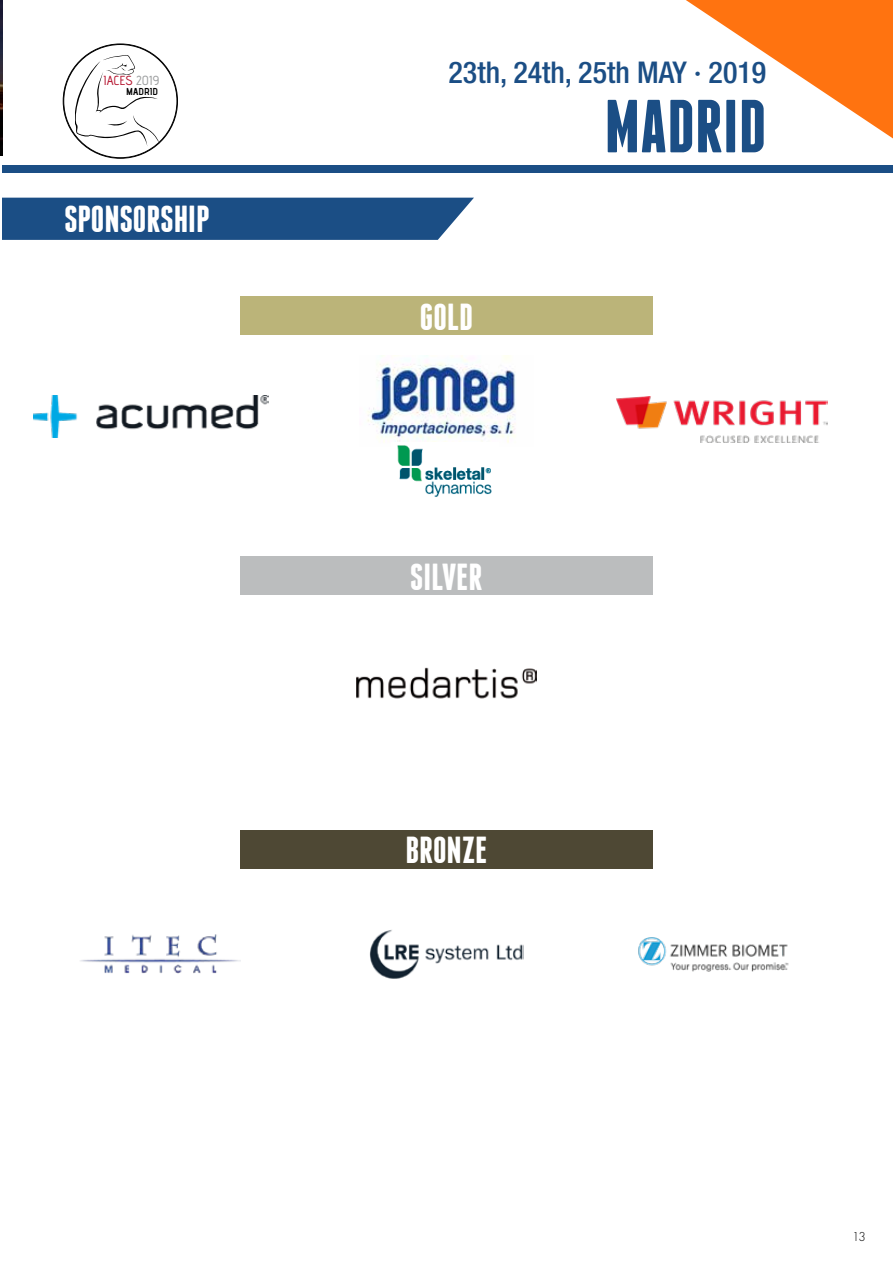
<style>
.page{position:relative;width:893px;height:1263px;background:#fff}
.page>*{position:absolute;margin:0;border:0;box-sizing:border-box;transform-origin:0 0}
.t1{font:700 75px "Franchise";color:#1b4e85}
.t2{font:700 37.5px "Franchise";color:#fff}
.t3{font:500 condensed 30px "Helvetica Neue LT Com";color:#1b4e85}
.t4{font:300 13.5px "Futura T";color:#000}
.t5{font:13.2px "adventpro Bd 1";color:#b61832}
.t6{font:10.05px "adventpro Bd 3";color:#000}
.s1{color:#9c9e9f}
</style>
<div class="page">
<img style="left:0;top:0;width:2px;height:155px">
<svg style="left:75px;top:55px;width:85px;height:92px"></svg>
<svg style="left:686px;top:0;width:207px;height:139px"></svg>
<div style="left:2px;top:165px;width:891px;height:8px;background:#1b4e85"></div>
<div style="left:2px;top:198px;width:472px;height:42px;background:#1b4e85"></div>
<div style="left:240px;top:296px;width:413px;height:39px;background:#bbb479"></div>
<div style="left:240px;top:557px;width:413px;height:38px;background:#bbbdbe"></div>
<div style="left:240px;top:830px;width:413px;height:38px;background:#4e4834"></div>
<img style="left:638px;top:937px;width:151px;height:34px">
<img style="left:616px;top:397px;width:212px;height:45px">
<img style="left:356px;top:667px;width:181px;height:32px">
<img style="left:80px;top:934px;width:160px;height:40px">
<img style="left:34px;top:395px;width:234px;height:42px">
<img style="left:370px;top:930px;width:153px;height:49px">
<img style="left:367px;top:356px;width:149px;height:87px">
<img style="left:391px;top:442px;width:108px;height:55px">
<p class="t5" style="left:103px;top:73px;width:58px">IACES <span class="s1">2019</span></p>
<p class="t6" style="left:126px;top:86px;width:33px">MADRID</p>
<p class="t2" style="left:64px;top:201px;width:146px">SPONSORSHIP</p>
<p class="t3" style="left:448px;top:55px;width:319px">23th, 24th, 25th MAY · 2019</p>
<h1 class="t1" style="left:604px;top:91px;width:163px">MADRID</h1>
<p class="t2" style="left:420px;top:299px;width:55px">GOLD</p>
<p class="t2" style="left:410px;top:559px;width:74px">SILVER</p>
<p class="t2" style="left:405px;top:832px;width:84px">BRONZE</p>
<p class="t4" style="left:852px;top:1228px;width:15px">13</p>
</div>
